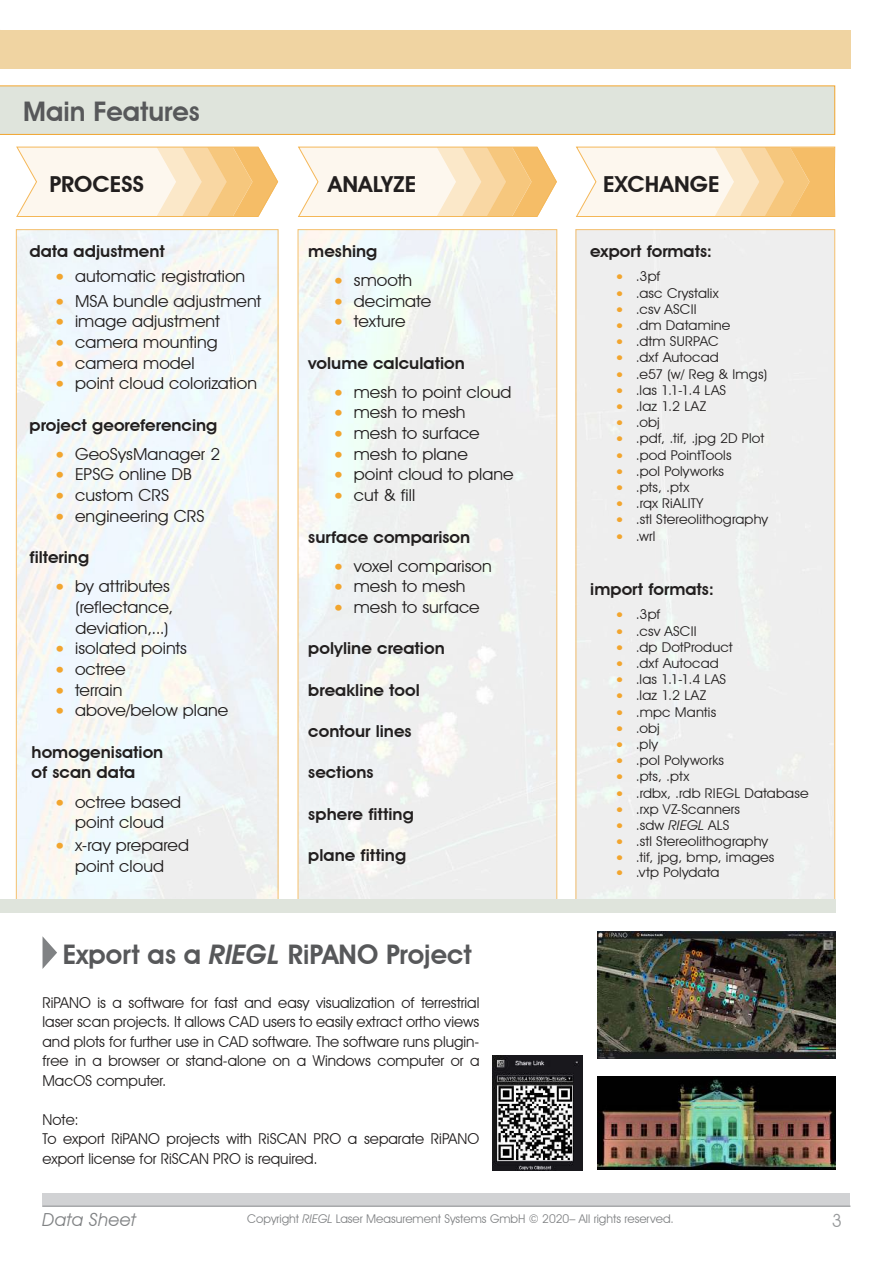
<style>
.page{position:relative;width:893px;height:1263px;background:#fff}
.page>*{position:absolute;margin:0;border:0;box-sizing:border-box;transform-origin:0 0}
.t1{font:600 27px "Avant Garde IT Cby BT";color:#57585a}
.t2{font:600 22.05px "Avant Garde IT Cby BT";letter-spacing:.005em;color:#221f1f;scale:1.05 1}
.t3{font:italic 18px "Avant Garde IT Cby BT";letter-spacing:.02em;color:#808284}
.t4{font:18px "Avant Garde IT Cby BT";color:#97999b}
.t5{font:16.5px/20.7px "Avant Garde IT Cby BT";letter-spacing:.005em;color:#221f1f;text-align:center;scale:1.05 1}
.t6{font:600 16.5px/20.7px "Avant Garde IT Cby BT";color:#221f1f;scale:1.05 1}
.t7{font:15px/19.5px "Avant Garde IT Cby BT";color:#221f1f;text-align:justify}
.t8{font:13.5px "Avant Garde IT Cby BT";letter-spacing:.01em;color:#221f1f;scale:1.05 1}
.t9{font:12px "Avant Garde IT Cby BT";color:#808284}
.s1{font-family:"Verdana";color:#f2a52e}
.s2{font-style:italic}
</style>
<div class="page">
<div style="left:43px;top:1194px;width:807px;height:13px;background:#d1d2d4"></div>
<hr style="left:43px;top:1205px;width:807px;height:2px;background:#a7a9ab">
<svg style="left:16px;top:146px;width:262px;height:71px;background:#fae7c8"></svg>
<svg style="left:298px;top:146px;width:259px;height:71px;background:#fae7c8"></svg>
<svg style="left:576px;top:146px;width:259px;height:71px;background:#fae4c3"></svg>
<svg style="left:43px;top:937px;width:14px;height:32px"></svg>
<div style="left:0;top:30px;width:850px;height:38px;background:#f0d4a2"></div>
<div style="left:0;top:900px;width:836px;height:13px;background:#dfe4dc"></div>
<svg style="left:0;top:85px;width:835px;height:50px;background:#dfe1d5"></svg>
<img style="left:597px;top:932px;width:238px;height:126px">
<img style="left:492px;top:1056px;width:91px;height:114px">
<img style="left:597px;top:1076px;width:238px;height:94px">
<h1 class="t1" style="left:23px;top:102px;width:178px">Main Features</h1>
<h2 class="t2" style="left:49px;top:176px;width:92px">PROCESS</h2>
<p class="t6" style="left:30px;top:242px;width:130px">data adjustment</p>
<p class="t5" style="left:55px;top:267px;width:183px"><span class="s1">•</span> automatic registration</p>
<p class="t5" style="left:55px;top:292px;width:198px"><span class="s1">•</span> MSA bundle adjustment</p>
<p class="t5" style="left:55px;top:312px;width:158px"><span class="s1">•</span> image adjustment</p>
<p class="t5" style="left:55px;top:333px;width:156px"><span class="s1">•</span> camera mounting</p>
<p class="t5" style="left:55px;top:354px;width:134px"><span class="s1">•</span> camera model</p>
<p class="t5" style="left:55px;top:374px;width:194px"><span class="s1">•</span> point cloud colorization</p>
<p class="t6" style="left:30px;top:416px;width:180px">project georeferencing</p>
<p class="t5" style="left:55px;top:445px;width:159px"><span class="s1">•</span> GeoSysManager 2</p>
<p class="t5" style="left:55px;top:466px;width:132px"><span class="s1">•</span> EPSG online DB</p>
<p class="t5" style="left:55px;top:486px;width:110px"><span class="s1">•</span> custom CRS</p>
<p class="t5" style="left:55px;top:507px;width:144px"><span class="s1">•</span> engineering CRS</p>
<p class="t6" style="left:30px;top:549px;width:58px">filtering</p>
<p class="t5" style="left:76px;top:577px;width:95px;text-align:left;text-indent:-21px"><span class="s1">•</span> by attributes (reflectance, deviation,...)</p>
<p class="t5" style="left:55px;top:639px;width:127px"><span class="s1">•</span> isolated points</p>
<p class="t5" style="left:55px;top:660px;width:69px"><span class="s1">•</span> octree</p>
<p class="t5" style="left:55px;top:681px;width:66px"><span class="s1">•</span> terrain</p>
<p class="t5" style="left:55px;top:701px;width:167px"><span class="s1">•</span> above/below plane</p>
<p class="t6" style="left:32px;top:743px;width:127px">homogenisation of scan data</p>
<p class="t5" style="left:55px;top:793px;width:122px"><span class="s1">•</span> octree based point cloud</p>
<p class="t5" style="left:55px;top:837px;width:129px"><span class="s1">•</span> x-ray prepared point cloud</p>
<h2 class="t2" style="left:328px;top:176px;width:86px">ANALYZE</h2>
<p class="t6" style="left:308px;top:242px;width:67px">meshing</p>
<p class="t5" style="left:334px;top:271px;width:76px"><span class="s1">•</span> smooth</p>
<p class="t5" style="left:334px;top:292px;width:94px"><span class="s1">•</span> decimate</p>
<p class="t5" style="left:334px;top:312px;width:70px"><span class="s1">•</span> texture</p>
<p class="t6" style="left:308px;top:354px;width:151px">volume calculation</p>
<p class="t5" style="left:334px;top:383px;width:171px"><span class="s1">•</span> mesh to point cloud</p>
<p class="t5" style="left:334px;top:404px;width:127px"><span class="s1">•</span> mesh to mesh</p>
<p class="t5" style="left:334px;top:424px;width:141px"><span class="s1">•</span> mesh to surface</p>
<p class="t5" style="left:334px;top:445px;width:129px"><span class="s1">•</span> mesh to plane</p>
<p class="t5" style="left:334px;top:466px;width:173px"><span class="s1">•</span> point cloud to plane</p>
<p class="t5" style="left:334px;top:486px;width:79px"><span class="s1">•</span> cut &amp; fill</p>
<p class="t6" style="left:308px;top:528px;width:156px">surface comparison</p>
<p class="t5" style="left:334px;top:557px;width:152px"><span class="s1">•</span> voxel comparison</p>
<p class="t5" style="left:334px;top:577px;width:127px"><span class="s1">•</span> mesh to mesh</p>
<p class="t5" style="left:334px;top:598px;width:141px"><span class="s1">•</span> mesh to surface</p>
<p class="t6" style="left:308px;top:640px;width:131px">polyline creation</p>
<p class="t6" style="left:308px;top:681px;width:108px">breakline tool</p>
<p class="t6" style="left:308px;top:722px;width:100px">contour lines</p>
<p class="t6" style="left:308px;top:764px;width:64px">sections</p>
<p class="t6" style="left:308px;top:805px;width:102px">sphere fitting</p>
<p class="t6" style="left:308px;top:846px;width:95px">plane fitting</p>
<h1 class="t1" style="left:63px;top:945px;width:410px">Export as a <span class="s2">RIEGL</span> RiPANO Project</h1>
<p class="t7" style="left:43px;top:994px;width:438px">RiPANO is a software for fast and easy visualization of terrestrial laser scan projects. It allows CAD users to easily extract ortho views and plots for further use in CAD software. The software runs plugin&shy;free in a browser or stand-alone on a Windows computer or a MacOS computer.</p>
<p class="t7" style="left:43px;top:1111px;width:438px;text-align:left">Note:<br>To export RiPANO projects with RiSCAN PRO a separate RiPANO export license for RiSCAN PRO is required.</p>
<h2 class="t2" style="left:603px;top:176px;width:113px">EXCHANGE</h2>
<p class="t6" style="left:590px;top:242px;width:118px">export formats:</p>
<p class="t8" style="left:616px;top:271px;width:44px"><span class="s1">•</span> .3pf</p>
<p class="t8" style="left:616px;top:287px;width:99px"><span class="s1">•</span> .asc Crystalix</p>
<p class="t8" style="left:616px;top:303px;width:79px"><span class="s1">•</span> .csv ASCII</p>
<p class="t8" style="left:616px;top:319px;width:111px"><span class="s1">•</span> .dm Datamine</p>
<p class="t8" style="left:616px;top:336px;width:100px"><span class="s1">•</span> .dtm SURPAC</p>
<p class="t8" style="left:616px;top:352px;width:100px"><span class="s1">•</span> .dxf Autocad</p>
<p class="t8" style="left:616px;top:368px;width:146px"><span class="s1">•</span> .e57 (w/ Reg &amp; Imgs)</p>
<p class="t8" style="left:616px;top:384px;width:107px"><span class="s1">•</span> .las 1.1-1.4 LAS</p>
<p class="t8" style="left:616px;top:400px;width:88px"><span class="s1">•</span> .laz 1.2 LAZ</p>
<p class="t8" style="left:616px;top:417px;width:43px"><span class="s1">•</span> .obj</p>
<p class="t8" style="left:616px;top:433px;width:143px"><span class="s1">•</span> .pdf, .tif, .jpg 2D Plot</p>
<p class="t8" style="left:616px;top:449px;width:112px"><span class="s1">•</span> .pod PointTools</p>
<p class="t8" style="left:616px;top:465px;width:105px"><span class="s1">•</span> .pol Polyworks</p>
<p class="t8" style="left:616px;top:481px;width:71px"><span class="s1">•</span> .pts, .ptx</p>
<p class="t8" style="left:616px;top:498px;width:85px"><span class="s1">•</span> .rqx RiALITY</p>
<p class="t8" style="left:616px;top:514px;width:147px"><span class="s1">•</span> .stl Stereolithography</p>
<p class="t8" style="left:616px;top:530px;width:39px"><span class="s1">•</span> .wrl</p>
<p class="t6" style="left:590px;top:580px;width:119px">import formats:</p>
<p class="t8" style="left:616px;top:609px;width:44px"><span class="s1">•</span> .3pf</p>
<p class="t8" style="left:616px;top:625px;width:79px"><span class="s1">•</span> .csv ASCII</p>
<p class="t8" style="left:616px;top:641px;width:113px"><span class="s1">•</span> .dp DotProduct</p>
<p class="t8" style="left:616px;top:657px;width:100px"><span class="s1">•</span> .dxf Autocad</p>
<p class="t8" style="left:616px;top:674px;width:107px"><span class="s1">•</span> .las 1.1-1.4 LAS</p>
<p class="t8" style="left:616px;top:690px;width:88px"><span class="s1">•</span> .laz 1.2 LAZ</p>
<p class="t8" style="left:616px;top:706px;width:97px"><span class="s1">•</span> .mpc Mantis</p>
<p class="t8" style="left:616px;top:722px;width:43px"><span class="s1">•</span> .obj</p>
<p class="t8" style="left:616px;top:738px;width:42px"><span class="s1">•</span> .ply</p>
<p class="t8" style="left:616px;top:755px;width:105px"><span class="s1">•</span> .pol Polyworks</p>
<p class="t8" style="left:616px;top:771px;width:71px"><span class="s1">•</span> .pts, .ptx</p>
<p class="t8" style="left:616px;top:787px;width:185px"><span class="s1">•</span> .rdbx, .rdb RIEGL Database</p>
<p class="t8" style="left:616px;top:803px;width:120px"><span class="s1">•</span> .rxp VZ-Scanners</p>
<p class="t8" style="left:616px;top:819px;width:110px"><span class="s1">•</span> .sdw <span class="s2">RIEGL</span> ALS</p>
<p class="t8" style="left:616px;top:836px;width:147px"><span class="s1">•</span> .stl Stereolithography</p>
<p class="t8" style="left:616px;top:852px;width:153px"><span class="s1">•</span> .tif, jpg, bmp, images</p>
<p class="t8" style="left:616px;top:867px;width:100px"><span class="s1">•</span> .vtp Polydata</p>
<p class="t3" style="left:43px;top:1213px;width:95px">Data Sheet</p>
<p class="t9" style="left:247px;top:1213px;width:428px">Copyright <span class="s2">RIEGL</span> Laser Measurement Systems GmbH © 2020– All rights reserved.</p>
<p class="t4" style="left:832px;top:1213px;width:12px">3</p>
</div>
